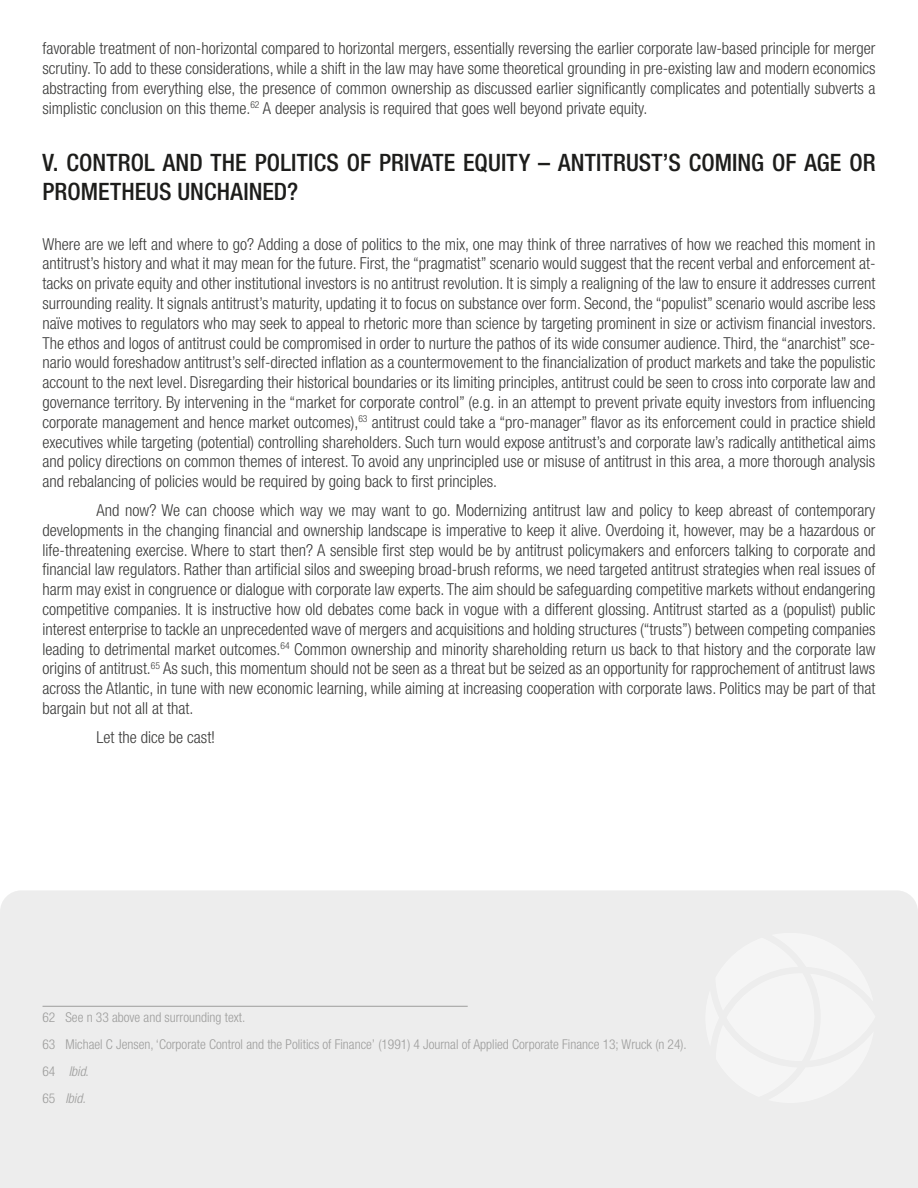
<style>
.page{position:relative;width:918px;height:1188px;background:#fff}
.page>*{position:absolute;margin:0;border:0;box-sizing:border-box;transform-origin:0 0}
.t1{font:500 condensed 24px/28.8px "Helvetica Neue LT Std";letter-spacing:.005em;color:#1d1d1b}
.t2{font:300 condensed 16.5px/19.8px "Helvetica Neue LT Std";color:#3c3c3b;text-align:justify}
.t3{font:300 condensed 13.5px/26.8px "Helvetica Neue LT Std";color:#9d9d9c}
.s1{font-style:italic}
</style>
<div class="page">
<div style="left:0;top:890px;width:918px;height:298px;background:#ededed"></div>
<div style="left:705px;top:933px;width:170px;height:170px;background:#f5f5f5"></div>
<hr style="left:43px;top:1006px;width:425px;height:1px;background:#9d9d9c">
<p class="t2" style="left:43px;top:38px;width:835px">favorable treatment of non-horizontal compared to horizontal mergers, essentially reversing the earlier corporate law-based principle for merger scrutiny. To add to these considerations, while a shift in the law may have some theoretical grounding in pre-existing law and modern economics abstracting from everything else, the presence of common ownership as discussed earlier significantly complicates and potentially subverts a simplistic conclusion on this theme.<sup>62</sup> A deeper analysis is required that goes well beyond private equity.</p>
<h1 class="t1" style="left:43px;top:148px;width:835px">V. CONTROL AND THE POLITICS OF PRIVATE EQUITY – ANTITRUST’S COMING OF AGE OR<br>PROMETHEUS UNCHAINED?</h1>
<p class="t2" style="left:43px;top:234px;width:835px">Where are we left and where to go? Adding a dose of politics to the mix, one may think of three narratives of how we reached this moment in antitrust’s history and what it may mean for the future. First, the “pragmatist” scenario would suggest that the recent verbal and enforcement at&shy;tacks on private equity and other institutional investors is no antitrust revolution. It is simply a realigning of the law to ensure it addresses current surrounding reality. It signals antitrust’s maturity, updating it to focus on substance over form. Second, the “populist” scenario would ascribe less naïve motives to regulators who may seek to appeal to rhetoric more than science by targeting prominent in size or activism financial investors.<br>The ethos and logos of antitrust could be compromised in order to nurture the pathos of its wide consumer audience. Third, the “anarchist” sce&shy;nario would foreshadow antitrust’s self-directed inflation as a countermovement to the financialization of product markets and take the populistic account to the next level. Disregarding their historical boundaries or its limiting principles, antitrust could be seen to cross into corporate law and governance territory. By intervening in the “market for corporate control” (e.g. in an attempt to prevent private equity investors from influencing corporate management and hence market outcomes),<sup>63</sup> antitrust could take a “pro-manager” flavor as its enforcement could in practice shield executives while targeting (potential) controlling shareholders. Such turn would expose antitrust’s and corporate law’s radically antithetical aims and policy directions on common themes of interest. To avoid any unprincipled use or misuse of antitrust in this area, a more thorough analysis and rebalancing of policies would be required by going back to first principles.</p>
<p class="t2" style="left:43px;top:500px;width:835px;text-indent:54px">And now? We can choose which way we may want to go. Modernizing antitrust law and policy to keep abreast of contemporary developments in the changing financial and ownership landscape is imperative to keep it alive. Overdoing it, however, may be a hazardous or life-threatening exercise. Where to start then? A sensible first step would be by antitrust policymakers and enforcers talking to corporate and financial law regulators. Rather than artificial silos and sweeping broad-brush reforms, we need targeted antitrust strategies when real issues of harm may exist in congruence or dialogue with corporate law experts. The aim should be safeguarding competitive markets without endangering competitive companies. It is instructive how old debates come back in vogue with a different glossing. Antitrust started as a (populist) public interest enterprise to tackle an unprecedented wave of mergers and acquisitions and holding structures (“trusts”) between competing companies leading to detrimental market outcomes.<sup>64</sup> Common ownership and minority shareholding return us back to that history and the corporate law origins of antitrust.<sup>65</sup> As such, this momentum should not be seen as a threat but be seized as an opportunity for rapprochement of antitrust laws across the Atlantic, in tune with new economic learning, while aiming at increasing cooperation with corporate laws. Politics may be part of that bargain but not all at that.</p>
<p class="t2" style="left:97px;top:727px;width:120px">Let the dice be cast!</p>
<p class="t3" style="left:43px;top:1004px;width:646px">62 See n 33 above and surrounding text.<br>63 Michael C Jensen, ‘Corporate Control and the Politics of Finance’ (1991) 4 Journal of Applied Corporate Finance 13; Wruck (n 24).<br>64 <span class="s1">Ibid</span>.<br>65 <span class="s1">Ibid.</span></p>
</div>
